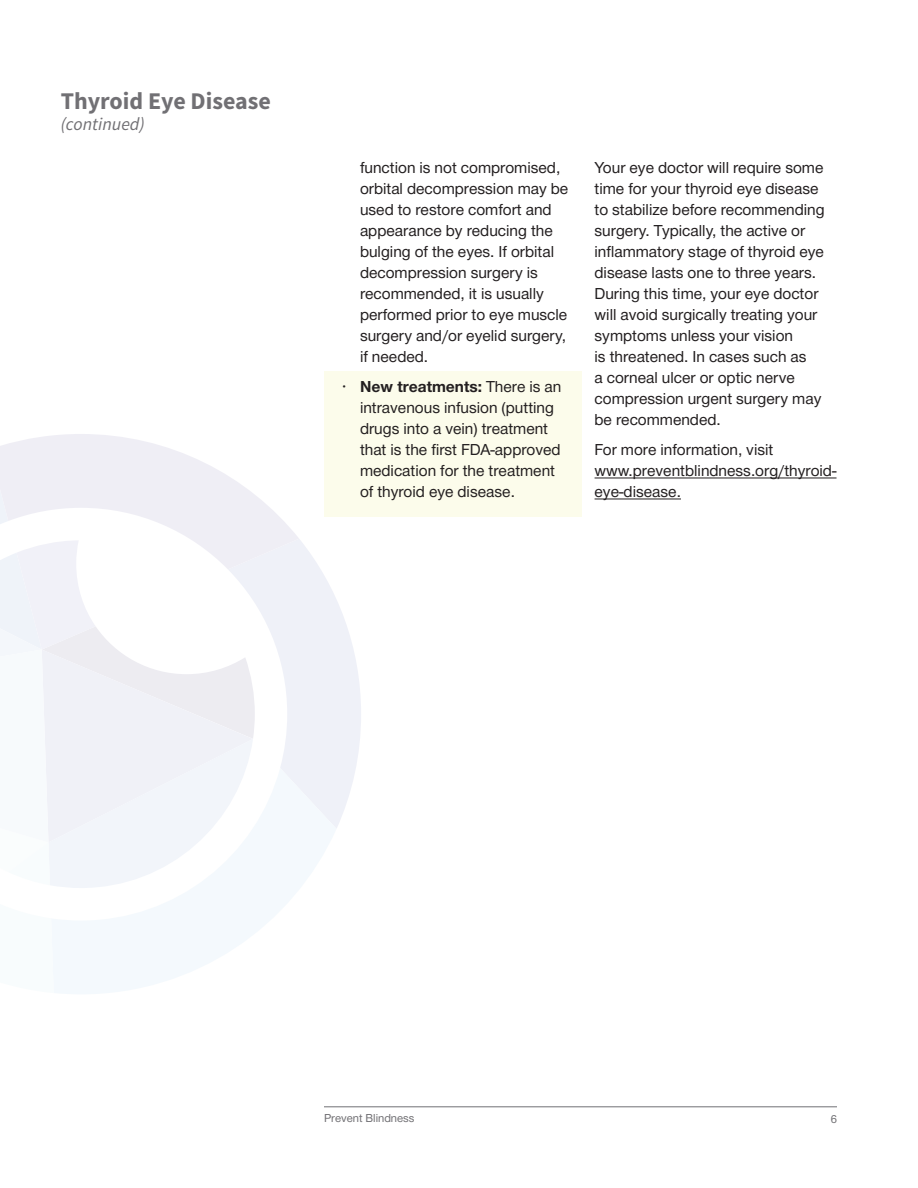
<style>
.page{position:relative;width:918px;height:1188px;background:#fff}
.page>*{position:absolute;margin:0;border:0;box-sizing:border-box;transform-origin:0 0}
.t1{font:700 24px "Source Sans Pro";color:#717074}
.t2{font:italic 18px "Source Sans Pro";color:#717074}
.t3{font:16.5px/21px "Helvetica Neue H55";color:#231f20}
.t4{font:12px "Helvetica Neue H55";color:#717074}
.s1{font-family:"Helvetica Neue H75"}
</style>
<div class="page">
<svg style="left:54px;top:888px;width:246px;height:106px;fill:#f4f9fd"></svg>
<svg style="left:52px;top:919px;width:2px;height:55px"></svg>
<svg style="left:0;top:434px;width:361px;height:454px"></svg>
<hr style="left:324px;top:1107px;width:513px;height:1px;background:#717074">
<div style="left:324px;top:372px;width:257px;height:145px;background:#fcfceb"></div>
<hr style="left:595px;top:478px;width:242px;height:1px;background:#231f20">
<hr style="left:595px;top:499px;width:86px;height:1px;background:#231f20">
<p class="t1" style="left:61px;top:85px;width:212px">Thyroid Eye Disease</p>
<p class="t2" style="left:61px;top:113px;width:86px">(continued)</p>
<p class="t3" style="left:360px;top:158px;width:210px">function is not compromised, orbital decompression may be used to restore comfort and appearance by reducing the bulging of the eyes. If orbital decompression surgery is recommended, it is usually performed prior to eye muscle surgery and/or eyelid surgery, if needed.</p>
<p class="t3" style="left:360px;top:377px;width:203px;text-indent:-18px">• <span class="s1">New treatments:</span> There is an intravenous infusion (putting drugs into a vein) treatment that is the first FDA-approved medication for the treatment of thyroid eye disease.</p>
<p class="t3" style="left:595px;top:158px;width:232px">Your eye doctor will require some time for your thyroid eye disease to stabilize before recommending surgery. Typically, the active or inflammatory stage of thyroid eye disease lasts one to three years.<br>During this time, your eye doctor will avoid surgically treating your symptoms unless your vision<br>is threatened. In cases such as<br>a corneal ulcer or optic nerve compression urgent surgery may be recommended.</p>
<p class="t3" style="left:595px;top:440px;width:243px">For more information, visit www.preventblindness.org/thyroid&shy;eye-disease.</p>
<p class="t4" style="left:324px;top:1110px;width:92px">Prevent Blindness</p>
<p class="t4" style="left:831px;top:1111px;width:8px">6</p>
</div>
